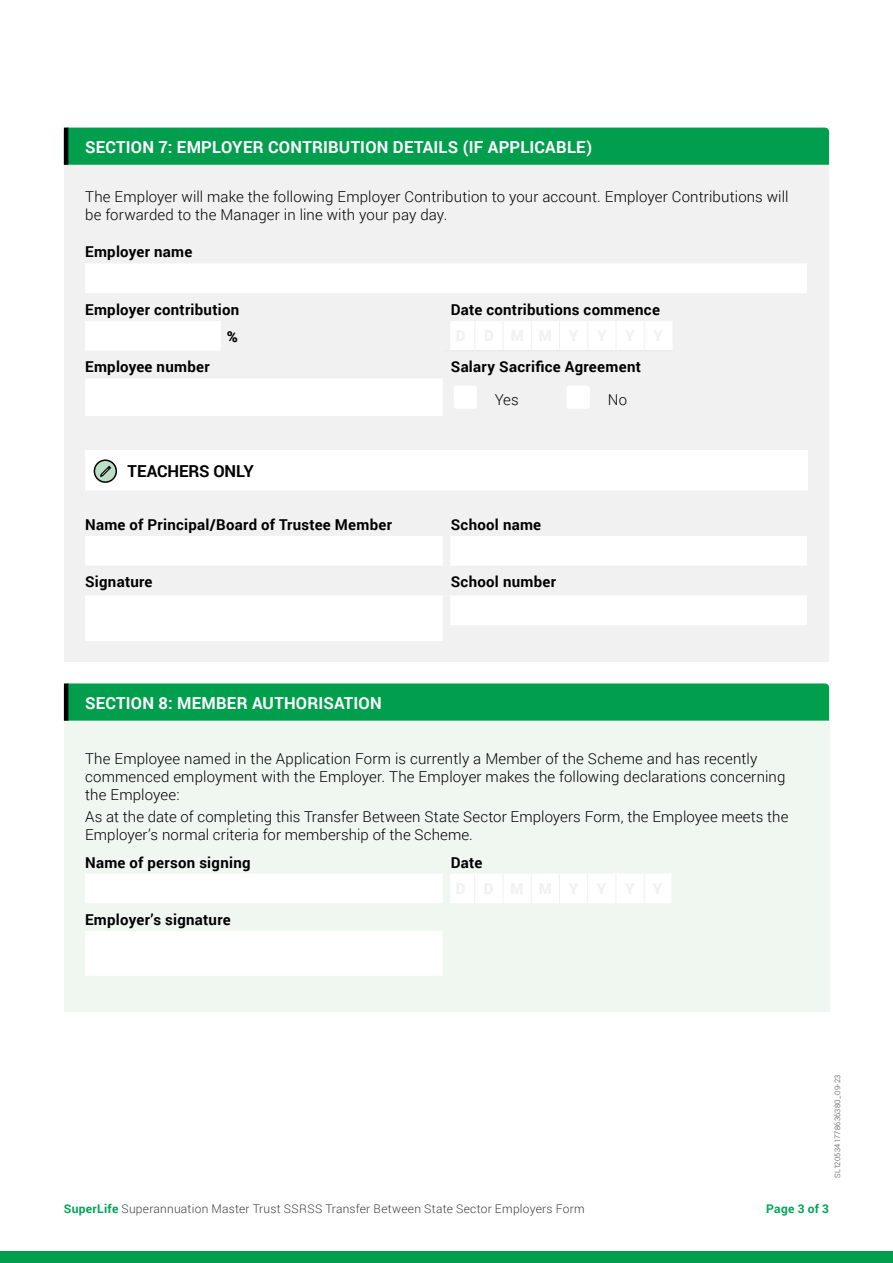
<style>
.page{position:relative;width:893px;height:1263px;background:#fff}
.page>*{position:absolute;margin:0;border:0;box-sizing:border-box;transform-origin:0 0}
.t1{font:700 16.5px "Roboto";letter-spacing:.015em;color:#fff}
.t2{font:700 16.5px "Roboto";letter-spacing:-.005em;color:#000}
.t3{font:300 15px/18px "Roboto";letter-spacing:.01em;color:#000}
.t4{font:700 15px "Roboto";letter-spacing:.02em;color:#000}
.t5{font:900 15px "Roboto";color:#000}
.t6{font:300 12px "Roboto";letter-spacing:.02em;color:#414042}
.t7{font:700 12px "Roboto";letter-spacing:.025em;color:#00a457}
.t8{font:300 7.5px "Roboto";letter-spacing:.035em;color:#414042}
.s1{font-weight:700;color:#00a457}
</style>
<div class="page">
<div style="left:0;top:1251px;width:893px;height:12px;background:#009e4d"></div>
<div style="left:64px;top:165px;width:765px;height:497px;background:#f1f1f2"></div>
<svg style="left:85px;top:264px;width:722px;height:377px"></svg>
<div style="left:443px;top:378px;width:7px;height:38px;background:#f1f1f2"></div>
<hr style="left:443px;top:350px;width:32px;height:1px;background:#e6e7e8">
<div style="left:443px;top:492px;width:7px;height:16px;background:#f1f1f2"></div>
<div style="left:443px;top:536px;width:7px;height:30px;background:#f1f1f2"></div>
<div style="left:443px;top:595px;width:7px;height:30px;background:#f1f1f2"></div>
<div style="left:443px;top:625px;width:7px;height:16px;background:#f1f1f2"></div>
<div style="left:474px;top:321px;width:198px;height:30px;background:#fff"></div>
<div style="left:443px;top:321px;width:7px;height:29px;background:#f1f1f2"></div>
<div style="left:453px;top:385px;width:24px;height:24px;background:#fff;border-radius:3px"></div>
<div style="left:453px;top:384px;width:25px;height:26px;border:1px solid #f1f1f2;border-radius:3px"></div>
<div style="left:566px;top:385px;width:24px;height:24px;background:#fff;border-radius:3px"></div>
<div style="left:565px;top:384px;width:26px;height:26px;border:1px solid #f1f1f2;border-radius:3px"></div>
<div style="left:86px;top:451px;width:721px;height:39px;background:#fff"></div>
<div style="left:68px;top:128px;width:761px;height:37px;background:#009e4d"></div>
<hr style="left:64px;top:128px;width:4px;height:37px;background:#000">
<div style="left:64px;top:721px;width:765px;height:291px;background:#eff7f0"></div>
<svg style="left:85px;top:874px;width:586px;height:102px;fill:#fff"></svg>
<hr style="left:474px;top:873px;width:1px;height:30px;background:#f1f1f2">
<hr style="left:503px;top:873px;width:1px;height:30px;background:#f1f1f2">
<hr style="left:531px;top:873px;width:1px;height:30px;background:#f1f1f2">
<hr style="left:559px;top:873px;width:1px;height:30px;background:#f1f1f2">
<hr style="left:587px;top:873px;width:1px;height:30px;background:#f1f1f2">
<hr style="left:615px;top:873px;width:1px;height:30px;background:#f1f1f2">
<hr style="left:644px;top:873px;width:1px;height:30px;background:#f1f1f2">
<div style="left:443px;top:873px;width:7px;height:30px;background:#eff7f0"></div>
<div style="left:443px;top:903px;width:7px;height:28px;background:#eff7f0"></div>
<div style="left:443px;top:931px;width:7px;height:28px;background:#eff7f0"></div>
<div style="left:443px;top:959px;width:7px;height:17px;background:#eff7f0"></div>
<div style="left:68px;top:683px;width:761px;height:38px;background:#009e4d"></div>
<hr style="left:64px;top:683px;width:4px;height:38px;background:#000">
<p class="t1" style="left:85px;top:136px;width:508px">SECTION 7: EMPLOYER CONTRIBUTION DETAILS (IF APPLICABLE)</p>
<p class="t3" style="left:85px;top:187px;width:705px">The Employer will make the following Employer Contribution to your account. Employer Contributions will be forwarded to the Manager in line with your pay day.</p>
<p class="t4" style="left:85px;top:242px;width:109px">Employer name</p>
<p class="t4" style="left:85px;top:299px;width:156px">Employer contribution</p>
<p class="t4" style="left:451px;top:299px;width:211px">Date contributions commence</p>
<p class="t5" style="left:227px;top:326px;width:13px">%</p>
<p class="t4" style="left:85px;top:356px;width:126px">Employee number</p>
<p class="t4" style="left:451px;top:356px;width:192px">Salary Sacrifice Agreement</p>
<p class="t3" style="left:495px;top:390px;width:25px">Yes</p>
<p class="t3" style="left:608px;top:390px;width:21px">No</p>
<p class="t2" style="left:128px;top:459px;width:128px">TEACHERS ONLY</p>
<p class="t4" style="left:85px;top:514px;width:308px">Name of Principal/Board of Trustee Member</p>
<p class="t4" style="left:451px;top:514px;width:92px">School name</p>
<p class="t4" style="left:85px;top:571px;width:69px">Signature</p>
<p class="t4" style="left:451px;top:571px;width:107px">School number</p>
<p class="t1" style="left:85px;top:692px;width:298px">SECTION 8: MEMBER AUTHORISATION</p>
<p class="t3" style="left:85px;top:749px;width:702px">The Employee named in the Application Form is currently a Member of the Scheme and has recently commenced employment with the Employer. The Employer makes the following declarations concerning the Employee:</p>
<p class="t3" style="left:85px;top:807px;width:705px">As at the date of completing this Transfer Between State Sector Employers Form, the Employee meets the<br>Employer’s normal criteria for membership of the Scheme.</p>
<p class="t4" style="left:85px;top:852px;width:167px">Name of person signing</p>
<p class="t4" style="left:451px;top:852px;width:33px">Date</p>
<p class="t4" style="left:85px;top:909px;width:147px">Employer’s signature</p>
<p class="t8" style="left:832px;top:1178px;width:105px;rotate:-90deg">SL1205341778636380_09-23</p>
<p class="t6" style="left:64px;top:1201px;width:523px"><span class="s1">SuperLife</span> Superannuation Master Trust SSRSS Transfer Between State Sector Employers Form</p>
<p class="t7" style="left:766px;top:1200px;width:64px">Page 3 of 3</p>
</div>
